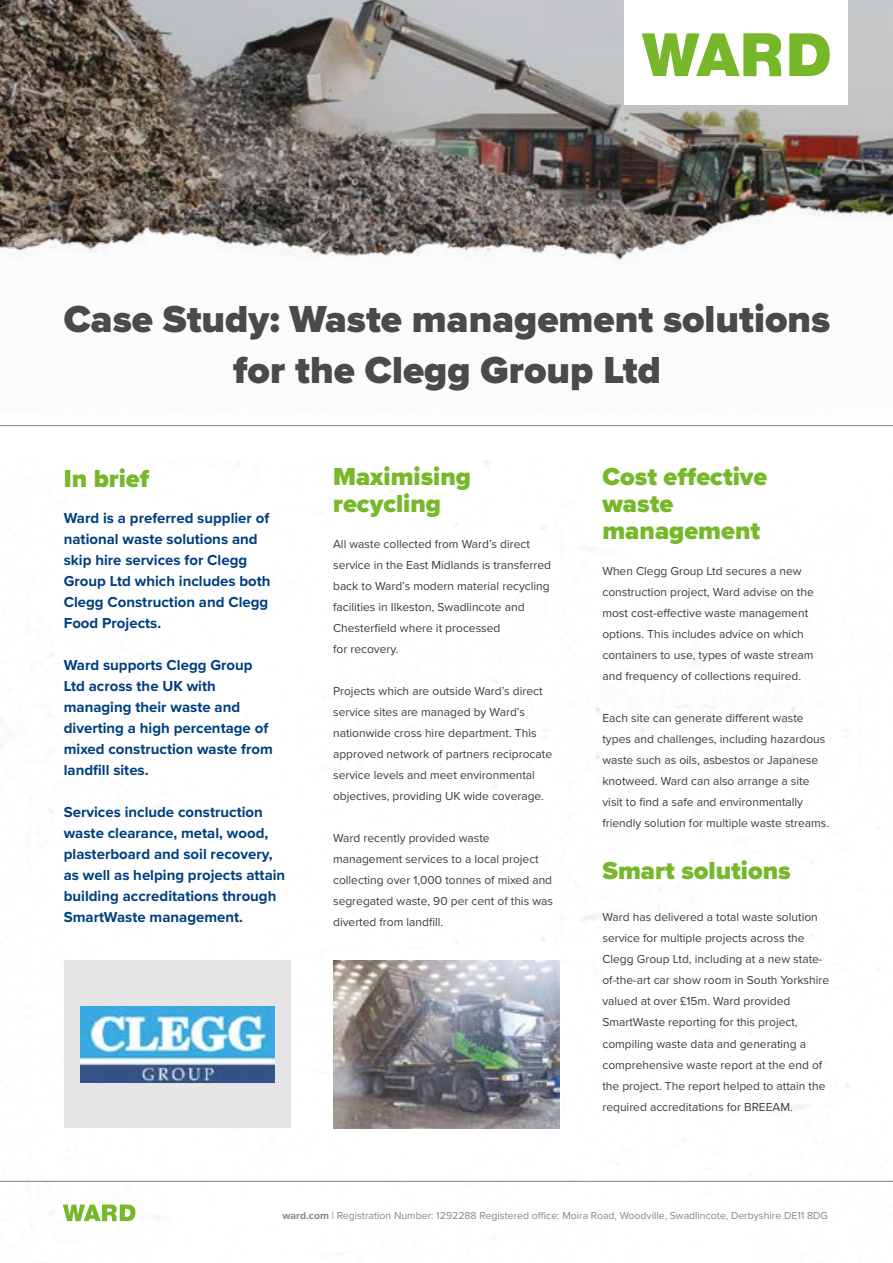
<style>
.page{position:relative;width:893px;height:1263px;background:#fff}
.page>*{position:absolute;margin:0;border:0;box-sizing:border-box;transform-origin:0 0}
.t1{font:900 39px/51px "Proxima Nova";color:#4a4a49;text-align:center}
.t2{font:900 25.5px/27px "Proxima Nova";color:#76b82a}
.t3{font:700 15px/21px "Proxima Nova";color:#003f7e}
.t4{font:12px/21px "Proxima Nova";color:#3c3c3b}
.t5{font:10.5px "Proxima Nova";color:#878787}
.s1{font-weight:700}
</style>
<div class="page">
<svg style="left:0;top:0;width:893px;height:140px"></svg>
<div style="left:624px;top:0;width:224px;height:105px;background:#fff"></div>
<svg style="left:789px;top:33px;width:41px;height:43px"></svg>
<svg style="left:642px;top:33px;width:139px;height:43px"></svg>
<img style="left:0;top:140px;width:893px;height:123px">
<hr style="left:0;top:425px;width:893px;height:1px;background:#000">
<hr style="left:0;top:1181px;width:893px;height:1px;background:#000">
<svg style="left:63px;top:1204px;width:72px;height:17px"></svg>
<img style="left:333px;top:960px;width:227px;height:168px">
<div style="left:64px;top:960px;width:227px;height:168px;background:#e6e4e4"></div>
<img style="left:80px;top:1006px;width:194px;height:76px">
<h1 class="t1" style="left:64px;top:293px;width:768px">Case Study: Waste management solutions for the Clegg Group Ltd</h1>
<h2 class="t2" style="left:64px;top:465px;width:87px">In brief</h2>
<p class="t3" style="left:64px;top:508px;width:208px">Ward is a preferred supplier of national waste solutions and skip hire services for Clegg<br>Group Ltd which includes both<br>Clegg Construction and Clegg<br>Food Projects.</p>
<p class="t3" style="left:64px;top:655px;width:211px">Ward supports Clegg Group<br>Ltd across the UK with managing their waste and diverting a high percentage of mixed construction waste from landfill sites.</p>
<p class="t3" style="left:64px;top:802px;width:223px">Services include construction waste clearance, metal, wood, plasterboard and soil recovery, as well as helping projects attain building accreditations through<br>SmartWaste management.</p>
<h2 class="t2" style="left:333px;top:463px;width:139px">Maximising recycling</h2>
<p class="t4" style="left:333px;top:534px;width:220px">All waste collected from Ward’s direct service in the East Midlands is transferred back to Ward’s modern material recycling facilities in Ilkeston, Swadlincote and Chesterfield where it processed<br>for recovery.</p>
<p class="t4" style="left:333px;top:681px;width:221px">Projects which are outside Ward’s direct service sites are managed by Ward’s nationwide cross hire department. This approved network of partners reciprocate service levels and meet environmental objectives, providing UK wide coverage.</p>
<p class="t4" style="left:333px;top:828px;width:221px">Ward recently provided waste management services to a local project collecting over 1,000 tonnes of mixed and segregated waste, 90 per cent of this was diverted from landfill.</p>
<h2 class="t2" style="left:602px;top:463px;width:167px">Cost effective waste management</h2>
<p class="t4" style="left:602px;top:561px;width:213px">When Clegg Group Ltd secures a new construction project, Ward advise on the most cost-effective waste management options. This includes advice on which containers to use, types of waste stream and frequency of collections required.</p>
<p class="t4" style="left:602px;top:708px;width:228px">Each site can generate different waste types and challenges, including hazardous waste such as oils, asbestos or Japanese knotweed. Ward can also arrange a site visit to find a safe and environmentally friendly solution for multiple waste streams.</p>
<h2 class="t2" style="left:602px;top:857px;width:190px">Smart solutions</h2>
<p class="t4" style="left:602px;top:907px;width:228px">Ward has delivered a total waste solution service for multiple projects across the Clegg Group Ltd, including at a new state&shy;of-the-art car show room in South Yorkshire valued at over £15m. Ward provided SmartWaste reporting for this project, compiling waste data and generating a comprehensive waste report at the end of the project. The report helped to attain the required accreditations for BREEAM.</p>
<p class="t5" style="left:282px;top:1209px;width:547px"><span class="s1">ward.com</span> | Registration Number: 1292288 Registered office: Moira Road, Woodville, Swadlincote, Derbyshire DE11 8DG</p>
</div>
